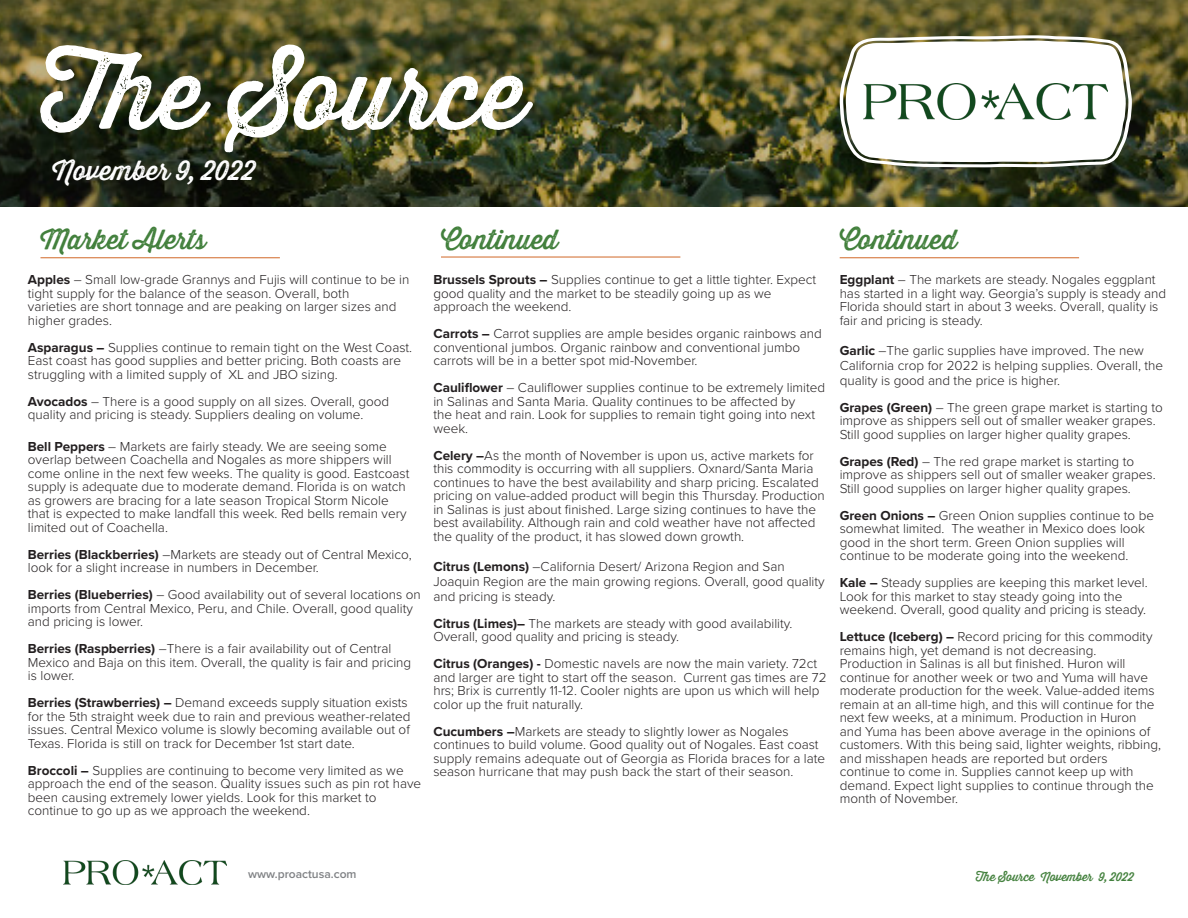
<style>
.page{position:relative;width:1188px;height:918px;background:#fff}
.page>*{position:absolute;margin:0;border:0;box-sizing:border-box;transform-origin:0 0}
.t1{font:99px "Thirsty Rough Reg One";color:#fff}
.t2{font:27px "Thirsty Rough Reg One";color:#42803c}
.t3{font:27px "Thirsty Rough Reg One";color:#fff}
.t4{font:300 13.5px/13.5px "Proxima Nova";color:#231f20}
.t5{font:12px "Thirsty Rough Reg One";color:#42803c}
.t6{font:600 12px "Proxima Nova";color:#808285}
.s1{font-weight:700}
</style>
<div class="page">
<img style="left:0;top:0;width:1188px;height:207px">
<svg style="left:840px;top:35px;width:292px;height:132px"></svg>
<hr style="left:40px;top:257px;width:240px;height:1px;background:#d16727">
<hr style="left:441px;top:257px;width:239px;height:1px;background:#d16727">
<hr style="left:840px;top:257px;width:239px;height:1px;background:#d16727">
<img style="left:63px;top:861px;width:164px;height:24px">
<h1 class="t1" style="left:40px;top:20px;width:488px">The Source</h1>
<h2 class="t3" style="left:53px;top:151px;width:205px">November 9, 2022</h2>
<h2 class="t2" style="left:40px;top:220px;width:167px">Market Alerts</h2>
<p class="t4" style="left:28px;top:272px;width:383px"><span class="s1">Apples</span> – Small low-grade Grannys and Fujis will continue to be in tight supply for the balance of the season. Overall, both</p>
<p class="t4" style="left:28px;top:299px;width:370px">varieties are short tonnage and are peaking on larger sizes and higher grades.</p>
<p class="t4" style="left:28px;top:340px;width:386px"><span class="s1">Asparagus –</span> Supplies continue to remain tight on the West Coast.<br>East coast has good supplies and better pricing. Both coasts are struggling with a limited supply of XL and JBO sizing.</p>
<p class="t4" style="left:28px;top:394px;width:363px"><span class="s1">Avocados</span> – There is a good supply on all sizes. Overall, good</p>
<p class="t4" style="left:28px;top:407px;width:337px">quality and pricing is steady. Suppliers dealing on volume.</p>
<p class="t4" style="left:28px;top:439px;width:360px"><span class="s1">Bell Peppers</span> – Markets are fairly steady. We are seeing some</p>
<p class="t4" style="left:28px;top:452px;width:383px">overlap between Coachella and Nogales as more shippers will come online in the next few weeks. The quality is good. Eastcoast supply is adequate due to moderate demand. Florida is on watch as growers are bracing for a late season Tropical Storm Nicole that is expected to make landfall this week. Red bells remain very limited out of Coachella.</p>
<p class="t4" style="left:28px;top:547px;width:385px"><span class="s1">Berries (Blackberries)</span> –Markets are steady out of Central Mexico, look for a slight increase in numbers in December.</p>
<p class="t4" style="left:28px;top:587px;width:394px"><span class="s1">Berries (Blueberries)</span> – Good availability out of several locations on imports from Central Mexico, Peru, and Chile. Overall, good quality and pricing is lower.</p>
<p class="t4" style="left:28px;top:641px;width:385px"><span class="s1">Berries (Raspberries)</span> –There is a fair availability out of Central<br>Mexico and Baja on this item. Overall, the quality is fair and pricing is lower.</p>
<p class="t4" style="left:28px;top:695px;width:384px"><span class="s1">Berries (Strawberries) –</span> Demand exceeds supply situation exists for the 5th straight week due to rain and previous weather-related issues. Central Mexico volume is slowly becoming available out of Texas. Florida is still on track for December 1st start date.</p>
<p class="t4" style="left:28px;top:763px;width:395px"><span class="s1">Broccoli –</span> Supplies are continuing to become very limited as we approach the end of the season. Quality issues such as pin rot have been causing extremely lower yields. Look for this market to</p>
<p class="t4" style="left:28px;top:803px;width:284px">continue to go up as we approach the weekend.</p>
<h2 class="t2" style="left:441px;top:220px;width:119px">Continued</h2>
<h2 class="t2" style="left:840px;top:220px;width:119px">Continued</h2>
<p class="t4" style="left:433px;top:272px;width:384px"><span class="s1">Brussels Sprouts –</span> Supplies continue to get a little tighter. Expect good quality and the market to be steadily going up as we</p>
<p class="t4" style="left:433px;top:299px;width:140px">approach the weekend.</p>
<p class="t4" style="left:433px;top:326px;width:390px"><span class="s1">Carrots –</span> Carrot supplies are ample besides organic rainbows and conventional jumbos. Organic rainbow and conventional jumbo carrots will be in a better spot mid-November.</p>
<p class="t4" style="left:433px;top:380px;width:393px"><span class="s1">Cauliflower</span> – Cauliflower supplies continue to be extremely limited in Salinas and Santa Maria. Quality continues to be affected by<br>the heat and rain. Look for supplies to remain tight going into next week.</p>
<p class="t4" style="left:433px;top:448px;width:393px"><span class="s1">Celery –</span>As the month of November is upon us, active markets for this commodity is occurring with all suppliers. Oxnard/Santa Maria continues to have the best availability and sharp pricing. Escalated pricing on value-added product will begin this Thursday. Production in Salinas is just about finished. Large sizing continues to have the best availability. Although rain and cold weather have not affected the quality of the product, it has slowed down growth.</p>
<p class="t4" style="left:433px;top:558px;width:393px;line-height:15px"><span class="s1">Citrus (Lemons)</span> –California Desert/ Arizona Region and San<br>Joaquin Region are the main growing regions. Overall, good quality and pricing is steady.</p>
<p class="t4" style="left:433px;top:616px;width:361px"><span class="s1">Citrus (Limes)–</span> The markets are steady with good availability.<br>Overall, good quality and pricing is steady.</p>
<p class="t4" style="left:433px;top:656px;width:395px"><span class="s1">Citrus (Oranges) -</span> Domestic navels are now the main variety. 72ct and larger are tight to start off the season. Current gas times are 72 hrs; Brix is currently 11-12. Cooler nights are upon us which will help color up the fruit naturally.</p>
<p class="t4" style="left:433px;top:724px;width:393px"><span class="s1">Cucumbers –</span>Markets are steady to slightly lower as Nogales continues to build volume. Good quality out of Nogales. East coast supply remains adequate out of Georgia as Florida braces for a late season hurricane that may push back the start of their season.</p>
<p class="t4" style="left:840px;top:272px;width:328px"><span class="s1">Eggplant</span> – The markets are steady. Nogales eggplant has started in a light way. Georgia’s supply is steady and Florida should start in about 3 weeks. Overall, quality is fair and pricing is steady.</p>
<p class="t4" style="left:840px;top:342px;width:325px;line-height:15px"><span class="s1">Garlic</span> –The garlic supplies have improved. The new<br>California crop for 2022 is helping supplies. Overall, the quality is good and the price is higher.</p>
<p class="t4" style="left:840px;top:400px;width:325px"><span class="s1">Grapes (Green)</span> – The green grape market is starting to improve as shippers sell out of smaller weaker grapes.<br>Still good supplies on larger higher quality grapes.</p>
<p class="t4" style="left:840px;top:454px;width:296px"><span class="s1">Grapes (Red)</span> – The red grape market is starting to</p>
<p class="t4" style="left:840px;top:467px;width:318px">improve as shippers sell out of smaller weaker grapes.<br>Still good supplies on larger higher quality grapes.</p>
<p class="t4" style="left:840px;top:508px;width:316px"><span class="s1">Green Onions –</span> Green Onion supplies continue to be somewhat limited. The weather in Mexico does look good in the short term. Green Onion supplies will</p>
<p class="t4" style="left:840px;top:548px;width:290px">continue to be moderate going into the weekend.</p>
<p class="t4" style="left:840px;top:575px;width:310px"><span class="s1">Kale –</span> Steady supplies are keeping this market level.<br>Look for this market to stay steady going into the</p>
<p class="t4" style="left:840px;top:602px;width:308px">weekend. Overall, good quality and pricing is steady.</p>
<p class="t4" style="left:840px;top:629px;width:314px"><span class="s1">Lettuce (Iceberg) –</span> Record pricing for this commodity remains high, yet demand is not decreasing.</p>
<p class="t4" style="left:840px;top:656px;width:323px">Production in Salinas is all but finished. Huron will continue for another week or two and Yuma will have moderate production for the week. Value-added items remain at an all-time high, and this will continue for the next few weeks, at a minimum. Production in Huron and Yuma has been above average in the opinions of customers. With this being said, lighter weights, ribbing, and misshapen heads are reported but orders</p>
<p class="t4" style="left:840px;top:764px;width:316px">continue to come in. Supplies cannot keep up with demand. Expect light supplies to continue through the month of November.</p>
<p class="t6" style="left:248px;top:865px;width:110px">www.proactusa.com</p>
<p class="t5" style="left:976px;top:867px;width:160px">The Source November 9, 2022</p>
</div>
